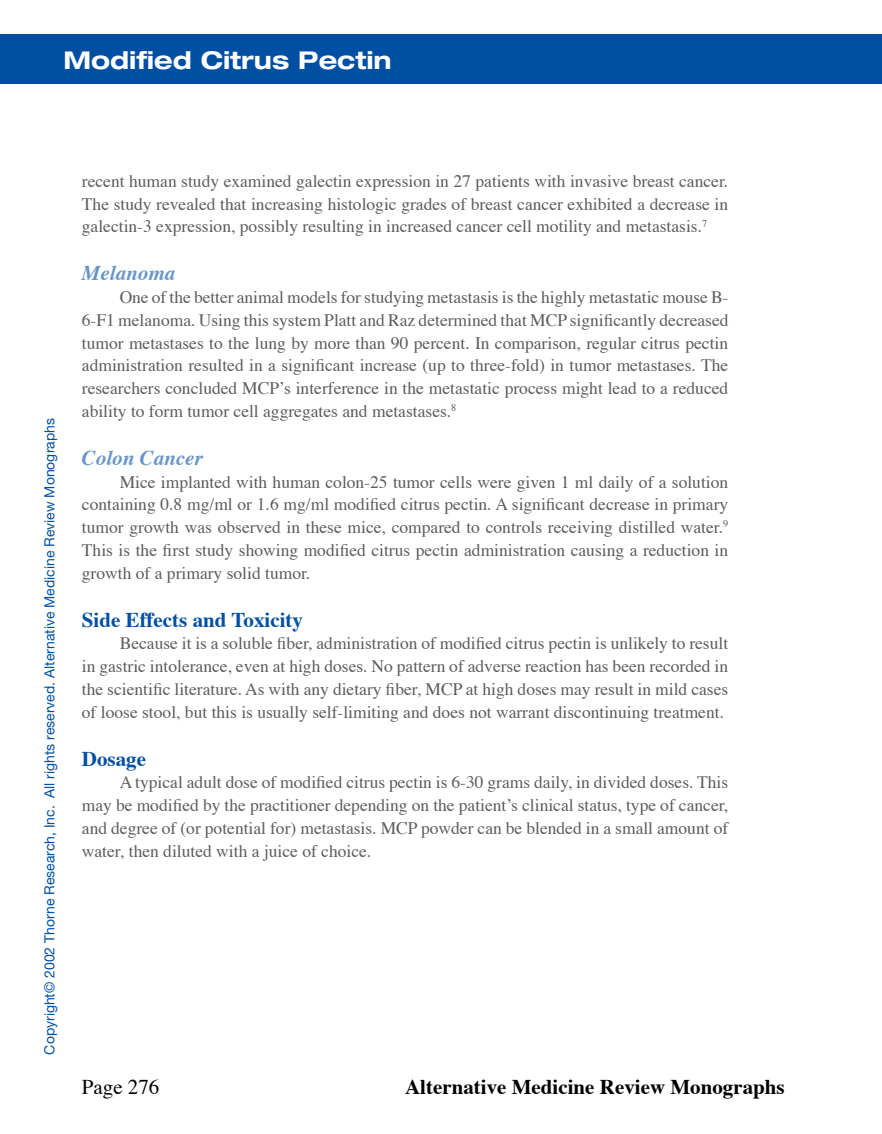
<style>
.page{position:relative;width:882px;height:1134px;background:#fff}
.page>*{position:absolute;margin:0;border:0;box-sizing:border-box;transform-origin:0 0}
.t1{font:700 expanded 24.5px "Helvetica Neue";color:#fff}
.t2{font:700 21px "Times";color:#000}
.t3{font:700 21px "Times";color:#004fa3}
.t4{font:italic 700 21px "Times";color:#6695c8}
.t5{font:21px "Times";color:#000}
.t6{font:17.5px/22.8px "Times";color:#5b5c5e;text-align:justify}
.t7{font:14px "Helvetica Neue";color:#004fa3}
</style>
<div class="page">
<div style="left:0;top:34px;width:882px;height:50px;background:#004fa3"></div>
<h1 class="t1" style="left:63px;top:44px;width:330px">Modified Citrus Pectin</h1>
<p class="t7" style="left:41px;top:1055px;width:638px;rotate:-90deg">Copyright© 2002 Thorne Research, Inc. All rights reserved. Alternative Medicine Review Monographs</p>
<p class="t6" style="left:82px;top:168px;width:648px">recent human study examined galectin expression in 27 patients with invasive breast cancer.<br>The study revealed that increasing histologic grades of breast cancer exhibited a decrease in galectin-3 expression, possibly resulting in increased cancer cell motility and metastasis.<sup>7</sup></p>
<p class="t4" style="left:82px;top:254px;width:95px">Melanoma</p>
<p class="t6" style="left:82px;top:284px;width:648px;text-indent:38px">One of the better animal models for studying metastasis is the highly metastatic mouse B1<br>6-F1 melanoma. Using this system Platt and Raz determined that MCP significantly decreased tumor metastases to the lung by more than 90 percent. In comparison, regular citrus pectin administration resulted in a significant increase (up to three-fold) in tumor metastases. The researchers concluded MCP’s interference in the metastatic process might lead to a reduced ability to form tumor cell aggregates and metastases.<sup>8</sup></p>
<p class="t4" style="left:82px;top:438px;width:122px">Colon Cancer</p>
<p class="t6" style="left:82px;top:469px;width:648px;text-indent:38px">Mice implanted with human colon-25 tumor cells were given 1 ml daily of a solution containing 0.8 mg/ml or 1.6 mg/ml modified citrus pectin. A significant decrease in primary tumor growth was observed in these mice, compared to controls receiving distilled water.<sup>9<br></sup>This is the first study showing modified citrus pectin administration causing a reduction in growth of a primary solid tumor.</p>
<p class="t3" style="left:82px;top:599px;width:223px">Side Effects and Toxicity</p>
<p class="t6" style="left:82px;top:631px;width:648px;text-indent:38px">Because it is a soluble fiber, administration of modified citrus pectin is unlikely to result in gastric intolerance, even at high doses. No pattern of adverse reaction has been recorded in the scientific literature. As with any dietary fiber, MCP at high doses may result in mild cases of loose stool, but this is usually self-limiting and does not warrant discontinuing treatment.</p>
<p class="t3" style="left:82px;top:738px;width:66px">Dosage</p>
<p class="t6" style="left:82px;top:770px;width:648px;text-indent:38px">A typical adult dose of modified citrus pectin is 6-30 grams daily, in divided doses. This may be modified by the practitioner depending on the patient’s clinical status, type of cancer, and degree of (or potential for) metastasis. MCP powder can be blended in a small amount of water, then diluted with a juice of choice.</p>
<p class="t5" style="left:82px;top:1068px;width:79px">Page 276</p>
<p class="t2" style="left:405px;top:1067px;width:381px">Alternative Medicine Review Monographs</p>
</div>
